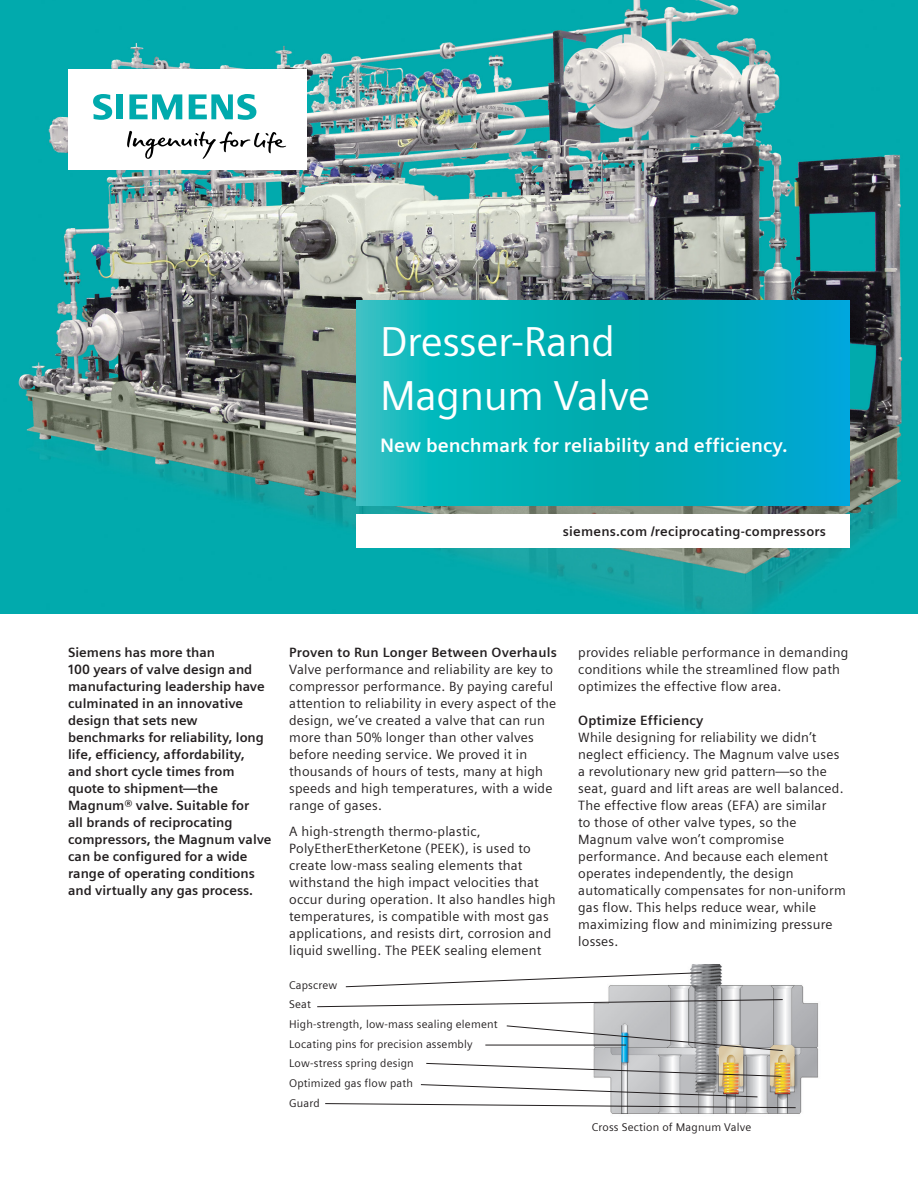
<style>
.page{position:relative;width:918px;height:1188px;background:#fff}
.page>*{position:absolute;margin:0;border:0;box-sizing:border-box;transform-origin:0 0}
._01__Headline__30pt{font:42px/54px "Siemens Sans";letter-spacing:-.01em;color:#fff}
._02__Subhead__15pt_1{font:700 19.5px "Siemens Sans";color:#fff}
._03__Body_text__9pt{font:13.5px/17px "Siemens Sans";letter-spacing:.015em;color:#231f20}
._03__Body_text_headl{font:700 13.5px/17px "Siemens Sans";color:#231f20}
._03__URL__9pt{font:700 13.5px "Siemens Sans";letter-spacing:.015em;color:#231f20}
._03__Body_text__7_5p{font:11.25px "Siemens Sans";letter-spacing:.015em;color:#231f20}
</style>
<div class="page">
<img style="left:0;top:0;width:918px;height:613px">
<div style="left:68px;top:69px;width:238px;height:101px;background:#fff"></div>
<svg style="left:127px;top:131px;width:159px;height:28px"></svg>
<svg style="left:93px;top:94px;width:30px;height:26px"></svg>
<svg style="left:129px;top:94px;width:53px;height:26px"></svg>
<svg style="left:189px;top:94px;width:67px;height:26px"></svg>
<div style="left:356px;top:514px;width:494px;height:34px;background:#fff"></div>
<svg style="left:356px;top:301px;width:494px;height:205px;background:#05aebc"></svg>
<img style="left:593px;top:964px;width:226px;height:150px">
<svg style="left:345px;top:972px;width:357px;height:16px"></svg>
<svg style="left:317px;top:999px;width:466px;height:8px"></svg>
<svg style="left:506px;top:1025px;width:278px;height:26px"></svg>
<hr style="left:485px;top:1045px;width:141px;height:1px;background:#231f20">
<svg style="left:426px;top:1063px;width:356px;height:14px"></svg>
<svg style="left:325px;top:1084px;width:471px;height:24px"></svg>
<p class="_01__Headline__30pt" style="left:380px;top:312px;width:272px">Dresser-Rand<br>Magnum Valve</p>
<p class="_02__Subhead__15pt_1" style="left:380px;top:430px;width:409px">New benchmark for reliability and efficiency.</p>
<p class="_03__URL__9pt" style="left:563px;top:521px;width:265px">siemens.com /reciprocating-compressors</p>
<p class="_03__Body_text_headl" style="left:68px;top:643px;width:205px">Siemens has more than<br>100 years of valve design and manufacturing leadership have culminated in an innovative design that sets new benchmarks for reliability, long life, efficiency, affordability, and short cycle times from quote to shipment—the<br>Magnum® valve. Suitable for<br>all brands of reciprocating compressors, the Magnum valve can be configured for a wide range of operating conditions and virtually any gas process.</p>
<p class="_03__Body_text_headl" style="left:289px;top:643px;width:269px">Proven to Run Longer Between Overhauls</p>
<p class="_03__Body_text__9pt" style="left:289px;top:660px;width:269px">Valve performance and reliability are key to compressor performance. By paying careful attention to reliability in every aspect of the design, we’ve created a valve that can run more than 50% longer than other valves before needing service. We proved it in thousands of hours of tests, many at high speeds and high temperatures, with a wide range of gases.</p>
<p class="_03__Body_text__9pt" style="left:289px;top:821px;width:268px">A high-strength thermo-plastic, PolyEtherEtherKetone (PEEK), is used to create low-mass sealing elements that withstand the high impact velocities that occur during operation. It also handles high temperatures, is compatible with most gas applications, and resists dirt, corrosion and liquid swelling. The PEEK sealing element</p>
<p class="_03__Body_text__7_5p" style="left:289px;top:976px;width:50px">Capscrew</p>
<p class="_03__Body_text__7_5p" style="left:289px;top:996px;width:23px">Seat</p>
<p class="_03__Body_text__7_5p" style="left:289px;top:1016px;width:210px">High-strength, low-mass sealing element</p>
<p class="_03__Body_text__7_5p" style="left:289px;top:1035px;width:185px">Locating pins for precision assembly</p>
<p class="_03__Body_text__7_5p" style="left:289px;top:1055px;width:126px">Low-stress spring design</p>
<p class="_03__Body_text__7_5p" style="left:289px;top:1075px;width:125px">Optimized gas flow path</p>
<p class="_03__Body_text__7_5p" style="left:289px;top:1095px;width:32px">Guard</p>
<p class="_03__Body_text__9pt" style="left:578px;top:642px;width:272px">provides reliable performance in demanding conditions while the streamlined flow path optimizes the effective flow area.</p>
<p class="_03__Body_text_headl" style="left:578px;top:711px;width:127px">Optimize Efficiency</p>
<p class="_03__Body_text__9pt" style="left:578px;top:728px;width:269px">While designing for reliability we didn’t neglect efficiency. The Magnum valve uses a revolutionary new grid pattern—so the seat, guard and lift areas are well balanced.<br>The effective flow areas (EFA) are similar<br>to those of other valve types, so the Magnum valve won’t compromise performance. And because each element operates independently, the design automatically compensates for non-uniform gas flow. This helps reduce wear, while maximizing flow and minimizing pressure losses.</p>
<p class="_03__Body_text__7_5p" style="left:592px;top:1119px;width:161px">Cross Section of Magnum Valve</p>
</div>
